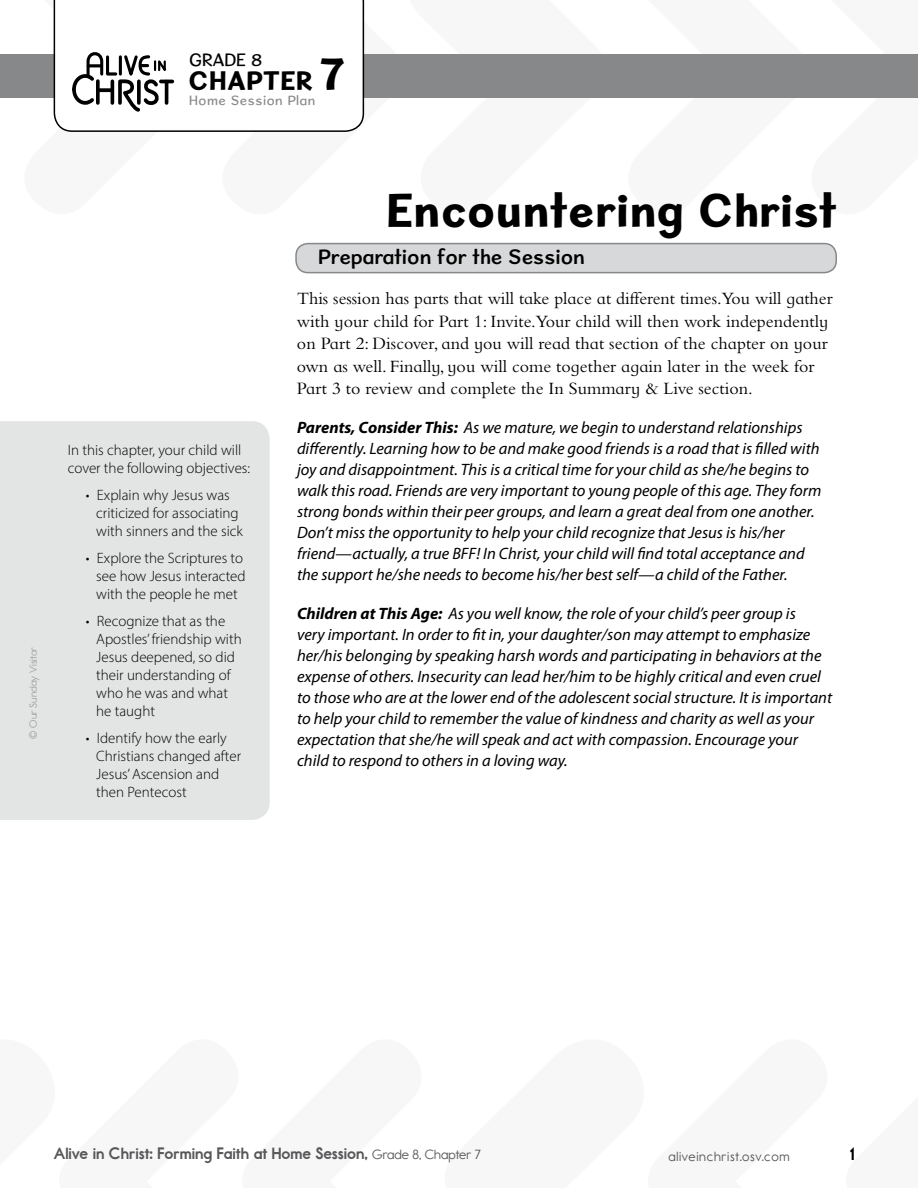
<style>
.page{position:relative;width:918px;height:1188px;background:#fff}
.page>*{position:absolute;margin:0;border:0;box-sizing:border-box;transform-origin:0 0}
.t1{font:48px "Sweater School Xb";color:#000}
.t2{font:27px "Sweater School Xb";letter-spacing:.01em;color:#000}
.t3{font:21px "Sweater School Sb";color:#000}
.t4{font:18px/22.5px "Bembo Infant MT Std";color:#000}
.t5{font:18px "Sweater School Rg";color:#000}
.t6{font:18px "Report School Hv";color:#000}
.t7{font:italic 16.5px/21px "Myriad Pro";color:#000}
.t8{font:16.5px "Report School Hv";color:#58585a}
.t9{font:300 15px/18px "Myriad Pro";color:#000}
.t10{font:13.5px "Report School Rg";letter-spacing:.05em;color:#58585a}
.t11{font:13.5px "Sweater School Rg";letter-spacing:.04em;color:#87888a}
.t12{font:10.5px "Report School Rg";color:#a1a2a4}
.s1{font-size:48px}
.s2{font-weight:700}
.s3{font-family:"Report School Rg";font-size:13.5px}
</style>
<div class="page">
<div style="left:0;top:421px;width:270px;height:399px;background:#e3e4e4"></div>
<div style="left:0;top:54px;width:918px;height:44px;background:#87888a"></div>
<svg style="left:53px;top:0;width:312px;height:132px"></svg>
<div style="left:296px;top:244px;width:540px;height:29px;background:#d7d8d9;border-radius:12px"></div>
<div style="left:296px;top:243px;width:541px;height:30px;border:2px solid #87888a;border-radius:12px"></div>
<p class="t5" style="left:189px;top:49px;width:75px">GRADE 8</p>
<h2 class="t2" style="left:189px;top:63px;width:158px">CHAPTER <span class="s1">7</span></h2>
<p class="t11" style="left:189px;top:92px;width:128px">Home Session Plan</p>
<p class="t12" style="left:27px;top:739px;width:93px;rotate:-90deg">© Our Sunday Visitor</p>
<p class="t9" style="left:68px;top:441px;width:184px">In this chapter, your child will cover the following objectives:</p>
<p class="t9" style="left:96px;top:486px;width:148px;text-indent:-10px">• Explain why Jesus was criticized for associating with sinners and the sick</p>
<p class="t9" style="left:96px;top:549px;width:151px;text-indent:-10px">• Explore the Scriptures to see how Jesus interacted with the people he met</p>
<p class="t9" style="left:96px;top:612px;width:147px;text-indent:-10px">• Recognize that as the<br>Apostles’ friendship with<br>Jesus deepened, so did their understanding of who he was and what he taught</p>
<p class="t9" style="left:96px;top:729px;width:146px;text-indent:-10px">• Identify how the early<br>Christians changed after<br>Jesus’Ascension and then Pentecost</p>
<h1 class="t1" style="left:386px;top:180px;width:453px">Encountering Christ</h1>
<p class="t3" style="left:318px;top:244px;width:269px">Preparation for the Session</p>
<p class="t4" style="left:297px;top:287px;width:537px">This session has parts that will take place at different times.You will gather with your child for Part 1: Invite.Your child will then work independently on Part 2: Discover, and you will read that section of the chapter on your own as well. Finally, you will come together again later in the week for Part 3 to review and complete the In Summary &amp; Live section.</p>
<p class="t7" style="left:297px;top:417px;width:526px"><span class="s2">Parents, Consider This:</span> As we mature, we begin to understand relationships differently. Learning how to be and make good friends is a road that is filled with joy and disappointment. This is a critical time for your child as she/he begins to walk this road. Friends are very important to young people of this age. They form strong bonds within their peer groups, and learn a great deal from one another.<br>Don’t miss the opportunity to help your child recognize that Jesus is his/her friend—actually, a true BFF! In Christ, your child will find total acceptance and the support he/she needs to become his/her best self—a child of the Father.</p>
<p class="t7" style="left:297px;top:603px;width:537px"><span class="s2">Children at This Age:</span> As you well know, the role of your child’s peer group is<br>very important. In order to fit in, your daughter/son may attempt to emphasize her/his belonging by speaking harsh words and participating in behaviors at the expense of others. Insecurity can lead her/him to be highly critical and even cruel to those who are at the lower end of the adolescent social structure. It is important to help your child to remember the value of kindness and charity as well as your expectation that she/he will speak and act with compassion. Encourage your child to respond to others in a loving way.</p>
<p class="t8" style="left:54px;top:1143px;width:429px">Alive in Christ: Forming Faith at Home Session, <span class="s3">Grade 8, Chapter 7</span></p>
<p class="t10" style="left:669px;top:1149px;width:123px">aliveinchrist.osv.com</p>
<p class="t6" style="left:850px;top:1143px;width:6px">1</p>
</div>
